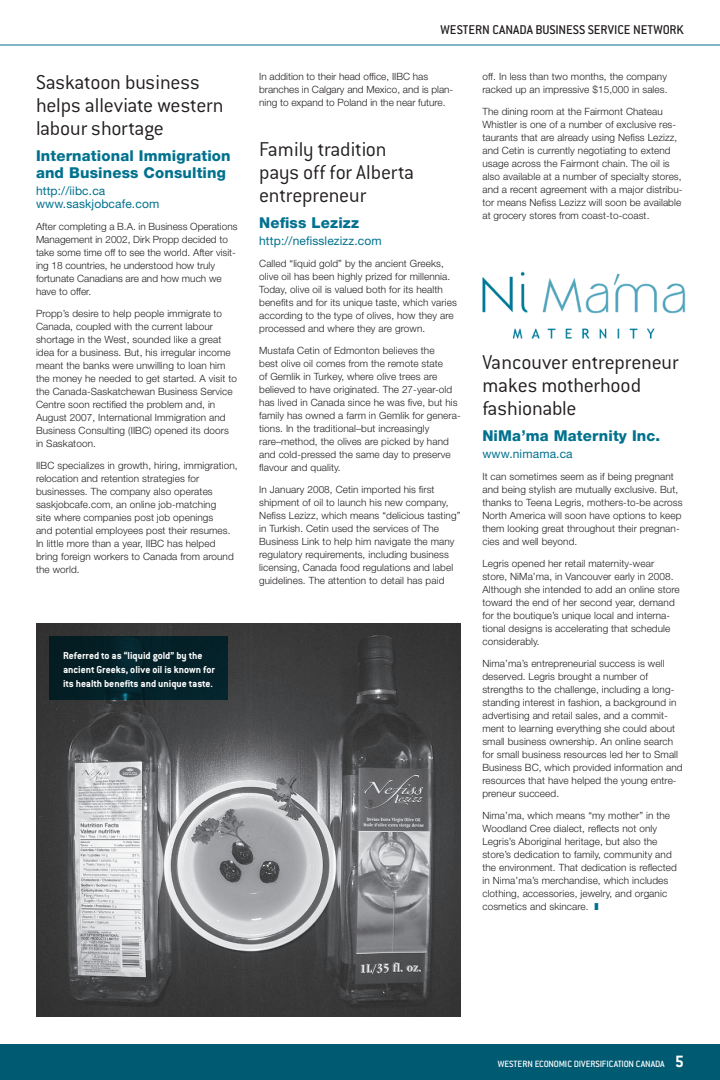
<style>
.page{position:relative;width:720px;height:1080px;background:#fff}
.page>*{position:absolute;margin:0;border:0;box-sizing:border-box;transform-origin:0 0}
.t1{font:300 22px/23px "Conduit ITC";letter-spacing:-.01em;color:#231f20}
.t2{font:700 18px "Conduit ITC";color:#fff}
.t3{font:800 15px/17px "Helvetica Neue";letter-spacing:.01em;color:#00718e}
.t4{font:500 14px "Conduit ITC";color:#231f20}
.t5{font:12px/13px "Helvetica Neue";letter-spacing:.01em;color:#00718e}
.t6{font:700 11px/14px "Conduit ITC";color:#fff}
.t7{font:300 10px/13px "Helvetica Neue";letter-spacing:.01em;color:#231f20}
.t8{font:500 10px "Conduit ITC";letter-spacing:-.015em;color:#fff}
.s1{color:#00718e}
</style>
<div class="page">
<div style="left:0;top:1044px;width:720px;height:36px;background:#005a72"></div>
<hr style="left:0;top:44px;width:720px;height:2px;background:#00718e">
<img style="left:482px;top:271px;width:204px;height:68px">
<img style="left:36px;top:623px;width:425px;height:394px">
<div style="left:50px;top:637px;width:178px;height:63px;background:#042128"></div>
<h1 class="t1" style="left:36px;top:70px;width:189px">Saskatoon business helps alleviate western labour shortage</h1>
<h3 class="t3" style="left:36px;top:147px;width:196px">International Immigration and Business Consulting</h3>
<p class="t5" style="left:36px;top:184px;width:125px">http://iibc.ca www.saskjobcafe.com</p>
<p class="t7" style="left:36px;top:220px;width:203px">After completing a B.A. in Business Operations Management in 2002, Dirk Propp decided to take some time off to see the world. After visit&shy;ing 18 countries, he understood how truly fortunate Canadians are and how much we have to offer.</p>
<p class="t7" style="left:36px;top:307px;width:203px">Propp’s desire to help people immigrate to Canada, coupled with the current labour shortage in the West, sounded like a great idea for a business. But, his irregular income meant the banks were unwilling to loan him the money he needed to get started. A visit to the Canada-Saskatchewan Business Service Centre soon rectified the problem and, in August 2007, International Immigration and Business Consulting (IIBC) opened its doors in Saskatoon.</p>
<p class="t7" style="left:36px;top:459px;width:203px">IIBC specializes in growth, hiring, immigration, relocation and retention strategies for businesses. The company also operates saskjobcafe.com, an online job-matching<br>site where companies post job openings<br>and potential employees post their resumes.<br>In little more than a year, IIBC has helped bring foreign workers to Canada from around the world.</p>
<p class="t6" style="left:63px;top:648px;width:153px">Referred to as “liquid gold” by the ancient Greeks, olive oil is known for its health benefits and unique taste.</p>
<h3 class="t4" style="left:441px;top:22px;width:245px">WESTERN CANADA BUSINESS SERVICE NETWORK</h3>
<p class="t7" style="left:482px;top:70px;width:187px">off. In less than two months, the company racked up an impressive $15,000 in sales.</p>
<p class="t7" style="left:482px;top:105px;width:202px">The dining room at the Fairmont Chateau Whistler is one of a number of exclusive res&shy;taurants that are already using Nefiss Lezizz, and Cetin is currently negotiating to extend usage across the Fairmont chain. The oil is also available at a number of specialty stores, and a recent agreement with a major distribu&shy;tor means Nefiss Lezizz will soon be available at grocery stores from coast-to-coast.</p>
<p class="t7" style="left:259px;top:70px;width:196px">In addition to their head office, IIBC has branches in Calgary and Mexico, and is plan&shy;ning to expand to Poland in the near future.</p>
<h1 class="t1" style="left:259px;top:138px;width:156px">Family tradition pays off for Alberta entrepreneur</h1>
<h3 class="t3" style="left:259px;top:214px;width:101px">Nefiss Lezizz</h3>
<p class="t5" style="left:259px;top:234px;width:124px">http://nefisslezizz.com</p>
<p class="t7" style="left:259px;top:257px;width:199px">Called “liquid gold” by the ancient Greeks, olive oil has been highly prized for millennia.<br>Today, olive oil is valued both for its health benefits and for its unique taste, which varies according to the type of olives, how they are processed and where they are grown.</p>
<p class="t7" style="left:259px;top:344px;width:203px">Mustafa Cetin of Edmonton believes the<br>best olive oil comes from the remote state<br>of Gemlik in Turkey, where olive trees are believed to have originated. The 27-year-old has lived in Canada since he was five, but his family has owned a farm in Gemlik for genera&shy;tions. In the traditional–but increasingly rare–method, the olives are picked by hand and cold-pressed the same day to preserve flavour and quality.</p>
<p class="t7" style="left:259px;top:483px;width:203px">In January 2008, Cetin imported his first shipment of oil to launch his new company, Nefiss Lezizz, which means “delicious tasting” in Turkish. Cetin used the services of The Business Link to help him navigate the many regulatory requirements, including business licensing, Canada food regulations and label guidelines. The attention to detail has paid</p>
<h1 class="t1" style="left:482px;top:351px;width:198px">Vancouver entrepreneur makes motherhood fashionable</h1>
<h3 class="t3" style="left:482px;top:427px;width:179px">NiMa’ma Maternity Inc.</h3>
<p class="t5" style="left:482px;top:447px;width:92px">www.nimama.ca</p>
<p class="t7" style="left:482px;top:470px;width:202px">It can sometimes seem as if being pregnant and being stylish are mutually exclusive. But, thanks to Teena Legris, mothers-to-be across North America will soon have options to keep them looking great throughout their pregnan&shy;cies and well beyond.</p>
<p class="t7" style="left:482px;top:557px;width:199px">Legris opened her retail maternity-wear store, NiMa’ma, in Vancouver early in 2008.<br>Although she intended to add an online store toward the end of her second year, demand for the boutique’s unique local and interna&shy;tional designs is accelerating that schedule considerably.</p>
<p class="t7" style="left:482px;top:657px;width:202px">Nima’ma’s entrepreneurial success is well deserved. Legris brought a number of strengths to the challenge, including a long&shy;standing interest in fashion, a background in advertising and retail sales, and a commit&shy;ment to learning everything she could about small business ownership. An online search for small business resources led her to Small Business BC, which provided information and resources that have helped the young entre&shy;preneur succeed.</p>
<p class="t7" style="left:482px;top:809px;width:196px">Nima’ma, which means “my mother” in the Woodland Cree dialect, reflects not only Legris’s Aboriginal heritage, but also the store’s dedication to family, community and the environment. That dedication is reflected in Nima’ma’s merchandise, which includes clothing, accessories, jewelry, and organic cosmetics and skincare. <span class="s1">❚</span></p>
<p class="t8" style="left:498px;top:1058px;width:13px">WESTERN</p>
<p class="t8" style="left:535px;top:1058px;width:11px">ECONO</p>
<p class="t8" style="left:559px;top:1058px;width:25px">MIC DIVERSI</p>
<p class="t8" style="left:602px;top:1058px;width:10px">FICATION</p>
<p class="t8" style="left:636px;top:1058px;width:11px">CANADA</p>
<h2 class="t2" style="left:675px;top:1050px;width:11px">5</h2>
</div>
